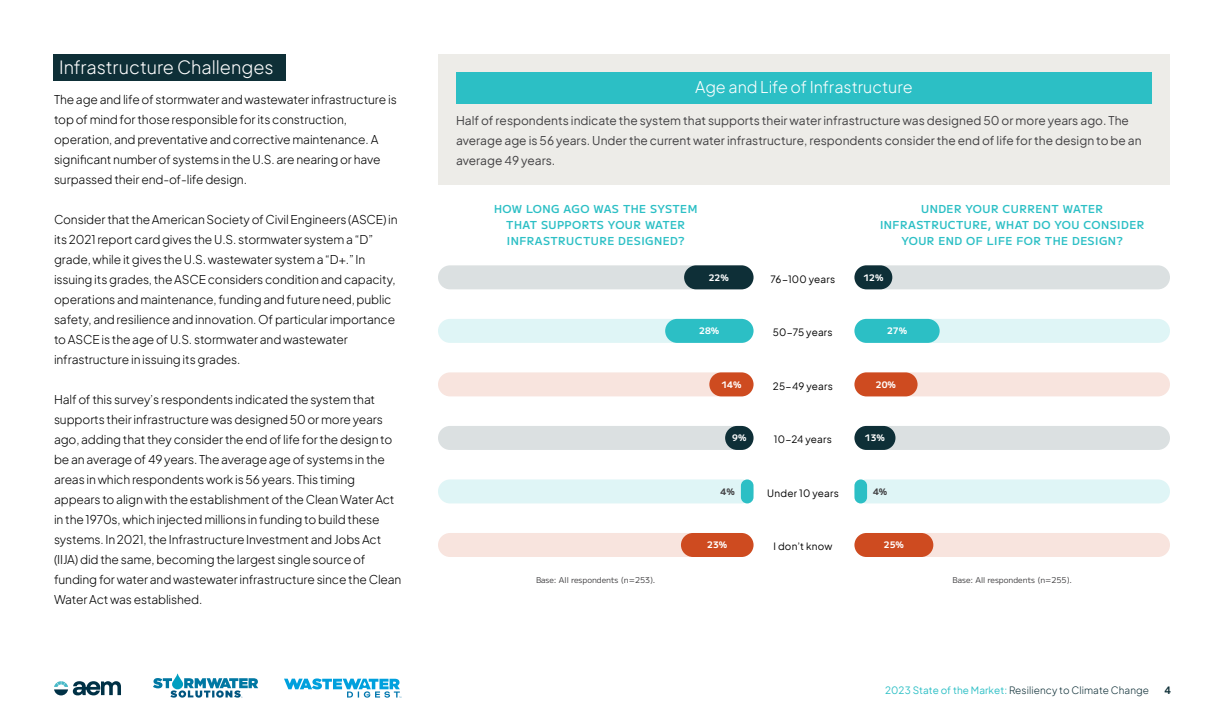
<style>
.page{position:relative;width:1224px;height:720px;background:#fff}
.page>*{position:absolute;margin:0;border:0;box-sizing:border-box;transform-origin:0 0}
.t1{font:300 18px "Plus Jakarta Sans";color:#fff}
.t2{font:300 16px "Plus Jakarta Sans";color:#fff}
.t3{font:300 12px/20px "Plus Jakarta Sans";letter-spacing:-.01em;color:#000}
.t4{font:12px/20px "Plus Jakarta Sans";color:#414042}
.t5{font:100 11px/16px "MPLUS1";letter-spacing:.04em;color:#2cbfc5;text-align:center}
.t6{font:10px "Plus Jakarta Sans";letter-spacing:.02em;color:#000}
.t7{font:300 10px "Plus Jakarta Sans";letter-spacing:.01em;color:#0e2f37}
.t8{font:700 10px "Plus Jakarta Sans";color:#0e2f37}
.t9{font:100 9px "MPLUS1";color:#fff}
.t10{font:100 9px "MPLUS1";color:#414042}
.t11{font:100 8px "MPLUS1";color:#414042}
.s1{font-weight:400;color:#2cbfc5}
</style>
<div class="page">
<svg style="left:54px;top:681px;width:67px;height:14px"></svg>
<svg style="left:153px;top:674px;width:105px;height:24px"></svg>
<svg style="left:284px;top:678px;width:117px;height:20px"></svg>
<div style="left:53px;top:54px;width:233px;height:27px;background:#0e2f37"></div>
<div style="left:438px;top:54px;width:732px;height:131px;background:#edece8"></div>
<div style="left:456px;top:72px;width:696px;height:31px;background:#2cbfc5"></div>
<div style="left:438px;top:372px;width:316px;height:24px;background:#f8e4de;border-radius:12px"></div>
<div style="left:854px;top:372px;width:316px;height:24px;background:#f8e4de;border-radius:12px"></div>
<div style="left:438px;top:533px;width:316px;height:24px;background:#f8e4de;border-radius:12px"></div>
<div style="left:854px;top:533px;width:316px;height:24px;background:#f8e4de;border-radius:12px"></div>
<div style="left:438px;top:265px;width:316px;height:24px;background:#dbe0e1;border-radius:12px"></div>
<div style="left:854px;top:265px;width:316px;height:24px;background:#dbe0e1;border-radius:12px"></div>
<div style="left:438px;top:426px;width:316px;height:24px;background:#dbe0e1;border-radius:12px"></div>
<div style="left:854px;top:426px;width:316px;height:24px;background:#dbe0e1;border-radius:12px"></div>
<div style="left:438px;top:319px;width:316px;height:24px;background:#dff5f6;border-radius:12px"></div>
<div style="left:854px;top:319px;width:316px;height:24px;background:#dff5f6;border-radius:12px"></div>
<div style="left:438px;top:479px;width:316px;height:24px;background:#dff5f6;border-radius:12px"></div>
<div style="left:854px;top:479px;width:316px;height:24px;background:#dff5f6;border-radius:12px"></div>
<div style="left:709px;top:372px;width:45px;height:24px;background:#ce4b20;border-radius:12px"></div>
<div style="left:854px;top:372px;width:64px;height:24px;background:#ce4b20;border-radius:12px"></div>
<div style="left:681px;top:533px;width:73px;height:24px;background:#ce4b20;border-radius:12px"></div>
<div style="left:854px;top:533px;width:79px;height:24px;background:#ce4b20;border-radius:12px"></div>
<div style="left:684px;top:265px;width:70px;height:24px;background:#0e2f37;border-radius:12px"></div>
<div style="left:854px;top:265px;width:38px;height:24px;background:#0e2f37;border-radius:12px"></div>
<div style="left:725px;top:426px;width:29px;height:24px;background:#0e2f37;border-radius:12px"></div>
<div style="left:854px;top:426px;width:41px;height:24px;background:#0e2f37;border-radius:12px"></div>
<div style="left:665px;top:319px;width:89px;height:24px;background:#2cbfc5;border-radius:12px"></div>
<div style="left:854px;top:319px;width:86px;height:24px;background:#2cbfc5;border-radius:12px"></div>
<div style="left:741px;top:479px;width:13px;height:24px;background:#2cbfc5;border-radius:6px"></div>
<div style="left:854px;top:479px;width:13px;height:24px;background:#2cbfc5;border-radius:6px"></div>
<h1 class="t1" style="left:59px;top:53px;width:216px">Infrastructure Challenges</h1>
<p class="t3" style="left:54px;top:88px;width:344px">The age and life of stormwater and wastewater infrastructure is top of mind for those responsible for its construction, operation, and preventative and corrective maintenance. A significant number of systems in the U.S. are nearing or have surpassed their end-of-life design.</p>
<p class="t3" style="left:54px;top:208px;width:345px">Consider that the American Society of Civil Engineers (ASCE) in its 2021 report card gives the U.S. stormwater system a “D” grade, while it gives the U.S. wastewater system a “D+.” In issuing its grades, the ASCE considers condition and capacity, operations and maintenance, funding and future need, public safety, and resilience and innovation. Of particular importance to ASCE is the age of U.S. stormwater and wastewater infrastructure in issuing its grades.</p>
<p class="t3" style="left:54px;top:388px;width:349px">Half of this survey’s respondents indicated the system that supports their infrastructure was designed 50 or more years ago, adding that they consider the end of life for the design to be an average of 49 years. The average age of systems in the areas in which respondents work is 56 years. This timing appears to align with the establishment of the Clean Water Act in the 1970s, which injected millions in funding to build these systems. In 2021, the Infrastructure Investment and Jobs Act (IIJA) did the same, becoming the largest single source of funding for water and wastewater infrastructure since the Clean Water Act was established.</p>
<h2 class="t2" style="left:695px;top:74px;width:219px">Age and Life of Infrastructure</h2>
<p class="t4" style="left:456px;top:109px;width:687px">Half of respondents indicate the system that supports their water infrastructure was designed 50 or more years ago. The average age is 56 years. Under the current water infrastructure, respondents consider the end of life for the design to be an average 49 years.</p>
<p class="t5" style="left:494px;top:200px;width:205px">HOW LONG AGO WAS THE SYSTEM<br>THAT SUPPORTS YOUR WATER<br>INFRASTRUCTURE DESIGNED?</p>
<p class="t5" style="left:880px;top:200px;width:266px">UNDER YOUR CURRENT WATER<br>INFRASTRUCTURE, WHAT DO YOU CONSIDER<br>YOUR END OF LIFE FOR THE DESIGN?</p>
<p class="t9" style="left:709px;top:270px;width:22px">22%</p>
<p class="t9" style="left:863px;top:270px;width:22px">12%</p>
<p class="t6" style="left:771px;top:271px;width:66px">76-100 years</p>
<p class="t9" style="left:699px;top:324px;width:22px">28%</p>
<p class="t9" style="left:887px;top:324px;width:22px">27%</p>
<p class="t6" style="left:773px;top:324px;width:61px">50-75 years</p>
<p class="t9" style="left:721px;top:377px;width:22px">14%</p>
<p class="t9" style="left:876px;top:377px;width:22px">20%</p>
<p class="t6" style="left:773px;top:378px;width:61px">25-49 years</p>
<p class="t9" style="left:732px;top:431px;width:16px">9%</p>
<p class="t9" style="left:865px;top:431px;width:22px">13%</p>
<p class="t6" style="left:774px;top:431px;width:60px">10-24 years</p>
<p class="t10" style="left:721px;top:484px;width:16px">4%</p>
<p class="t10" style="left:873px;top:484px;width:16px">4%</p>
<p class="t6" style="left:767px;top:485px;width:73px">Under 10 years</p>
<p class="t9" style="left:707px;top:538px;width:22px">23%</p>
<p class="t9" style="left:884px;top:538px;width:22px">25%</p>
<p class="t6" style="left:774px;top:538px;width:60px">I don’t know</p>
<p class="t11" style="left:536px;top:573px;width:121px">Base: All respondents (n=253).</p>
<p class="t11" style="left:953px;top:573px;width:121px">Base: All respondents (n=255).</p>
<p class="t7" style="left:885px;top:682px;width:266px"><span class="s1">2023 State of the Market:</span> Resiliency to Climate Change</p>
<p class="t8" style="left:1165px;top:681px;width:8px">4</p>
</div>
